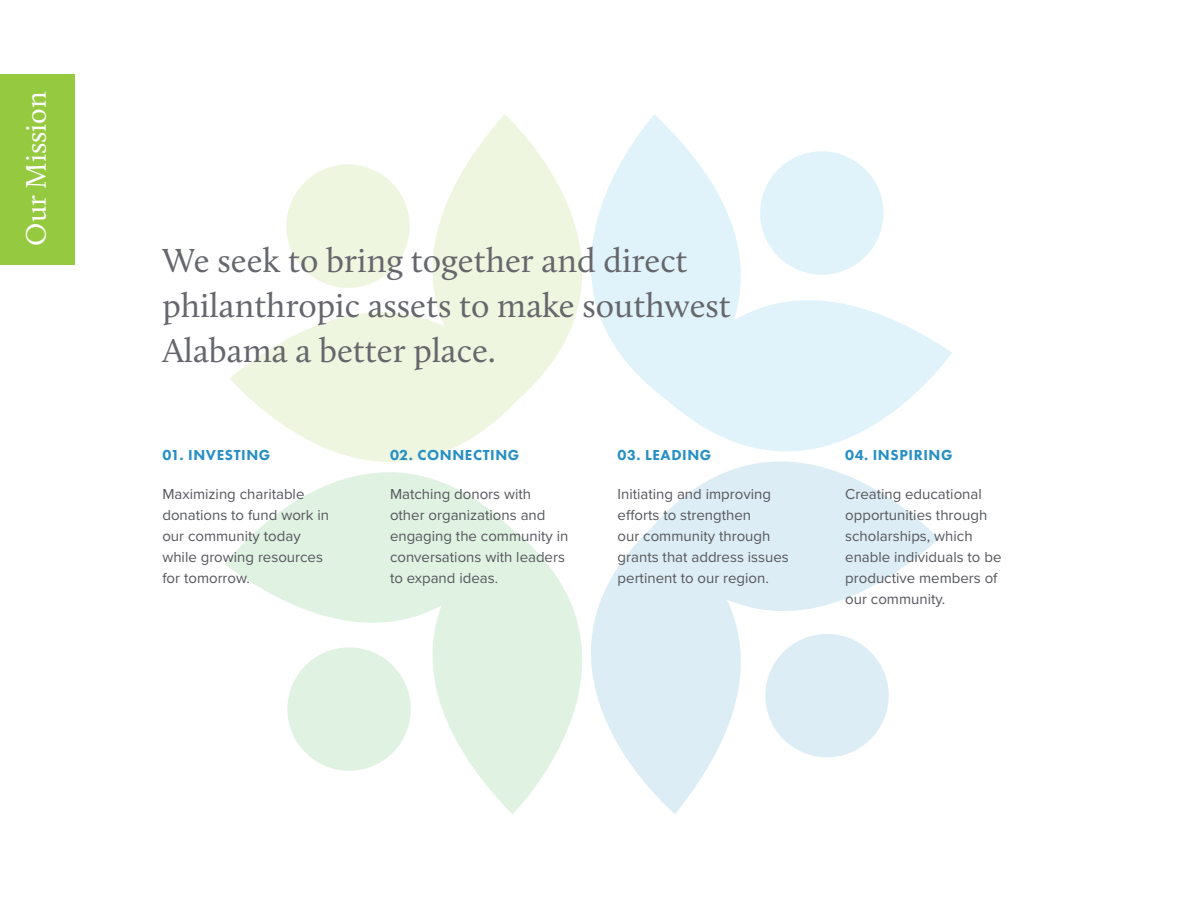
<style>
.page{position:relative;width:1188px;height:918px;background:#fff}
.page>*{position:absolute;margin:0;border:0;box-sizing:border-box;transform-origin:0 0}
.t1{font:34.5px/45px "Calluna";color:#65676d}
.t2{font:29.25px "Calluna";color:#fff}
.t3{font:15px/21px "Proxima Nova";color:#55575c}
.t4{font:800 15px "Futura PT";letter-spacing:.04em;color:#268fc4}
</style>
<div class="page">
<svg style="left:230px;top:117px;width:272px;height:268px"></svg>
<svg style="left:284px;top:162px;width:128px;height:128px"></svg>
<svg style="left:225px;top:385px;width:278px;height:419px"></svg>
<svg style="left:287px;top:647px;width:125px;height:125px"></svg>
<svg style="left:502px;top:114px;width:450px;height:423px"></svg>
<svg style="left:756px;top:147px;width:132px;height:132px"></svg>
<svg style="left:503px;top:372px;width:436px;height:442px"></svg>
<svg style="left:763px;top:632px;width:128px;height:128px"></svg>
<div style="left:0;top:74px;width:74px;height:191px;background:#95c93f"></div>
<p class="t2" style="left:18px;top:246px;width:156px;rotate:-90deg">Our Mission</p>
<p class="t1" style="left:162px;top:237px;width:570px">We seek to bring together and direct philanthropic assets to make southwest<br>Alabama a better place.</p>
<p class="t4" style="left:162px;top:445px;width:110px">01. INVESTING</p>
<p class="t3" style="left:162px;top:482px;width:168px">Maximizing charitable donations to fund work in our community today while growing resources for tomorrow.</p>
<p class="t4" style="left:390px;top:445px;width:131px">02. CONNECTING</p>
<p class="t3" style="left:390px;top:482px;width:180px">Matching donors with other organizations and engaging the community in conversations with leaders to expand ideas.</p>
<p class="t4" style="left:618px;top:445px;width:95px">03. LEADING</p>
<p class="t3" style="left:618px;top:482px;width:173px">Initiating and improving efforts to strengthen<br>our community through grants that address issues pertinent to our region.</p>
<p class="t4" style="left:845px;top:445px;width:109px">04. INSPIRING</p>
<p class="t3" style="left:845px;top:482px;width:158px">Creating educational opportunities through scholarships, which enable individuals to be productive members of our community.</p>
</div>
